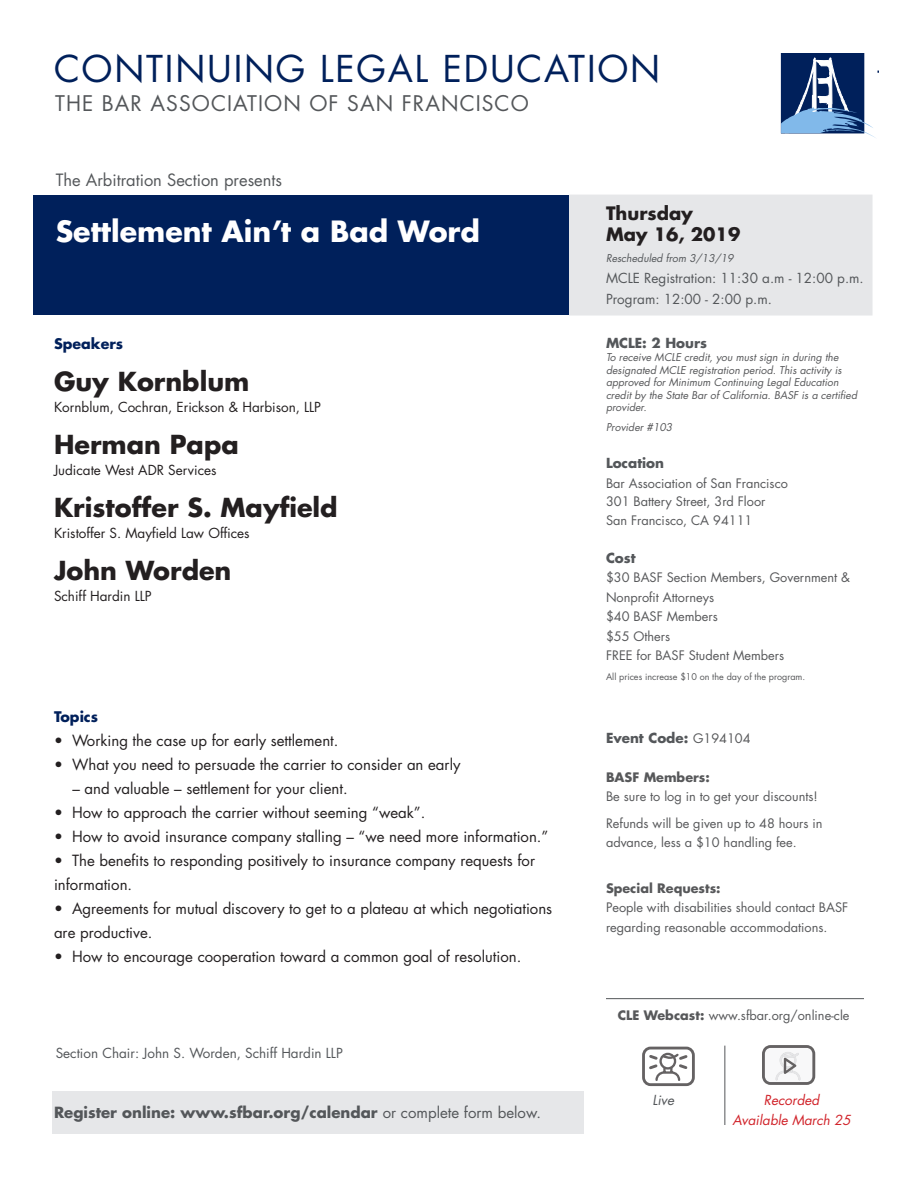
<style>
.page{position:relative;width:918px;height:1188px;background:#fff}
.page>*{position:absolute;margin:0;border:0;box-sizing:border-box;transform-origin:0 0}
.t1{font:36px "Futura";letter-spacing:.05em;color:#00205b}
.t2{font:700 28.5px "Futura";color:#fff}
.speaker_affiliation{font:700 25.5px "Futura";color:#231f20}
.t3{font:21px "Futura";letter-spacing:.05em;color:#54575a}
.date{font:700 18px "Futura";color:#231f20}
.section_presenting{font:16.5px "Futura";color:#54575a}
.speaker_affiliation-2{font:15px/24px "Futura";color:#231f20}
.Paragraph_Style_1{font:700 15px "Futura";color:#54575a}
.speakers_-_label{font:700 14.25px "Futura";color:#00205b}
.speaker_affiliation-3{font:13.5px "Futura";color:#231f20}
.time{font:13.5px/21px "Futura";color:#54575a}
.section_presenting-2{font:13.5px "Futura";color:#54575a}
.recorded{font:italic 13.5px "Futura";color:#d1232a}
.Details_w_paragraphs{font:700 13.5px "Futura";color:#54575a}
.MCLE_-_label{font:700 13.5px "Futura";color:#54575a}
.location-_label{font:700 13.5px "Futura";color:#54575a}
.cost-label{font:700 13.5px "Futura";color:#54575a}
.recorded-2{font:italic 13.5px "Futura";color:#54575a}
.Details_no_paragraph{font:12.75px "Futura";color:#57585a}
.Details_w_paragraphs-2{font:12.75px/19.5px "Futura";color:#57585a}
.MCLE_-_label-2{font:italic 10.5px/12.6px "Futura";color:#57585a}
.time-2{font:italic 10.5px "Futura";color:#54575a}
.Details_w_paragraphs-3{font:9px "Futura";color:#57585a}
.s1{font-weight:400}
.s2{font-weight:400;font-size:12.75px;color:#57585a}
.s3{font-weight:700}
</style>
<div class="page">
<div style="left:781px;top:54px;width:83px;height:79px;border:1px solid #00205b"></div>
<svg style="left:781px;top:57px;width:97px;height:81px"></svg>
<div style="left:33px;top:195px;width:536px;height:119px;background:#00205b"></div>
<div style="left:569px;top:195px;width:304px;height:121px;background:#e6e7e9"></div>
<div style="left:53px;top:1091px;width:531px;height:43px;background:#e6e7e9"></div>
<hr style="left:606px;top:998px;width:258px;height:1px;background:#54575a">
<svg style="left:649px;top:1052px;width:39px;height:29px"></svg>
<div style="left:642px;top:1047px;width:53px;height:39px;border:3px solid #231f20;border-radius:7px"></div>
<svg style="left:762px;top:1045px;width:53px;height:40px"></svg>
<hr style="left:724px;top:1046px;width:1px;height:79px;background:#54575a">
<p class="t1" style="left:54px;top:44px;width:608px">CONTINUING LEGAL EDUCATION</p>
<p class="t3" style="left:55px;top:89px;width:475px">THE BAR ASSOCIATION OF SAN FRANCISCO</p>
<p class="section_presenting" style="left:56px;top:169px;width:228px">The Arbitration Section presents</p>
<p class="t2" style="left:56px;top:212px;width:426px">Settlement Ain’t a Bad Word</p>
<p class="speakers_-_label" style="left:54px;top:334px;width:71px">Speakers</p>
<p class="speaker_affiliation" style="left:54px;top:364px;width:197px">Guy Kornblum</p>
<p class="speaker_affiliation-3" style="left:54px;top:398px;width:269px">Kornblum, Cochran, Erickson &amp; Harbison, LLP</p>
<p class="speaker_affiliation" style="left:54px;top:427px;width:186px">Herman Papa</p>
<p class="speaker_affiliation-3" style="left:54px;top:461px;width:164px">Judicate West ADR Services</p>
<p class="speaker_affiliation" style="left:54px;top:490px;width:285px">Kristoffer S. Mayfield</p>
<p class="speaker_affiliation-3" style="left:54px;top:524px;width:197px">Kristoffer S. Mayfield Law Offices</p>
<p class="speaker_affiliation" style="left:54px;top:553px;width:179px">John Worden</p>
<p class="speaker_affiliation-3" style="left:54px;top:587px;width:99px">Schiff Hardin LLP</p>
<p class="speakers_-_label" style="left:54px;top:707px;width:46px">Topics</p>
<p class="speaker_affiliation-2" style="left:54px;top:728px;width:286px">• Working the case up for early settlement.</p>
<p class="speaker_affiliation-2" style="left:54px;top:752px;width:408px">• What you need to persuade the carrier to consider an early</p>
<p class="speaker_affiliation-2" style="left:72px;top:776px;width:277px">– and valuable – settlement for your client.</p>
<p class="speaker_affiliation-2" style="left:54px;top:800px;width:373px">• How to approach the carrier without seeming “weak”.</p>
<p class="speaker_affiliation-2" style="left:54px;top:824px;width:496px">• How to avoid insurance company stalling – “we need more information.”</p>
<p class="speaker_affiliation-2" style="left:54px;top:848px;width:483px">• The benefits to responding positively to insurance company requests for information.</p>
<p class="speaker_affiliation-2" style="left:54px;top:896px;width:500px">• Agreements for mutual discovery to get to a plateau at which negotiations are productive.</p>
<p class="speaker_affiliation-2" style="left:54px;top:944px;width:469px">• How to encourage cooperation toward a common goal of resolution.</p>
<p class="section_presenting-2" style="left:56px;top:1043px;width:289px">Section Chair: John S. Worden, Schiff Hardin LLP</p>
<p class="Paragraph_Style_1" style="left:54px;top:1102px;width:489px">Register online: www.sfbar.org/calendar <span class="s1">or complete form below.</span></p>
<p class="date" style="left:606px;top:201px;width:89px">Thursday</p>
<p class="date" style="left:606px;top:222px;width:136px">May 16, 2019</p>
<p class="time-2" style="left:606px;top:251px;width:129px">Rescheduled from 3/13/19</p>
<p class="time" style="left:606px;top:267px;width:259px">MCLE Registration: 11:30 a.m - 12:00 p.m.<br>Program: 12:00 - 2:00 p.m.</p>
<p class="MCLE_-_label" style="left:606px;top:334px;width:103px">MCLE: 2 Hours</p>
<p class="MCLE_-_label-2" style="left:606px;top:351px;width:253px">To receive MCLE credit, you must sign in during the designated MCLE registration period. This activity is approved for Minimum Continuing Legal Education credit by the State Bar of California. BASF is a certified provider.</p>
<p class="MCLE_-_label-2" style="left:606px;top:421px;width:68px">Provider #103</p>
<p class="location-_label" style="left:606px;top:454px;width:60px">Location</p>
<p class="Details_no_paragraph" style="left:606px;top:474px;width:183px">Bar Association of San Francisco</p>
<p class="Details_no_paragraph" style="left:606px;top:492px;width:161px">301 Battery Street, 3rd Floor</p>
<p class="Details_no_paragraph" style="left:606px;top:512px;width:148px">San Francisco, CA 94111</p>
<p class="cost-label" style="left:606px;top:548px;width:31px">Cost</p>
<p class="Details_no_paragraph" style="left:606px;top:569px;width:246px">$30 BASF Section Members, Government &amp;</p>
<p class="Details_no_paragraph" style="left:606px;top:588px;width:110px">Nonprofit Attorneys</p>
<p class="Details_no_paragraph" style="left:606px;top:608px;width:113px">$40 BASF Members</p>
<p class="Details_no_paragraph" style="left:606px;top:627px;width:66px">$55 Others</p>
<p class="Details_no_paragraph" style="left:606px;top:647px;width:180px">FREE for BASF Student Members</p>
<p class="Details_w_paragraphs-3" style="left:606px;top:670px;width:201px">All prices increase $10 on the day of the program.</p>
<p class="Details_w_paragraphs" style="left:606px;top:728px;width:146px">Event Code: <span class="s2">G194104</span></p>
<p class="Details_w_paragraphs-2" style="left:606px;top:767px;width:213px"><span class="s3">BASF Members:<br></span>Be sure to log in to get your discounts!</p>
<p class="Details_w_paragraphs-2" style="left:606px;top:813px;width:218px">Refunds will be given up to 48 hours in advance, less a $10 handling fee.</p>
<p class="Details_w_paragraphs-2" style="left:606px;top:878px;width:244px"><span class="s3">Special Requests:<br></span>People with disabilities should contact BASF regarding reasonable accommodations.</p>
<p class="Details_no_paragraph" style="left:618px;top:1007px;width:233px"><span class="s3">CLE Webcast:</span> www.sfbar.org/online-cle</p>
<p class="recorded-2" style="left:652px;top:1091px;width:23px">Live</p>
<p class="recorded" style="left:764px;top:1091px;width:57px">Recorded</p>
<p class="recorded" style="left:732px;top:1110px;width:120px">Available March 25</p>
</div>
